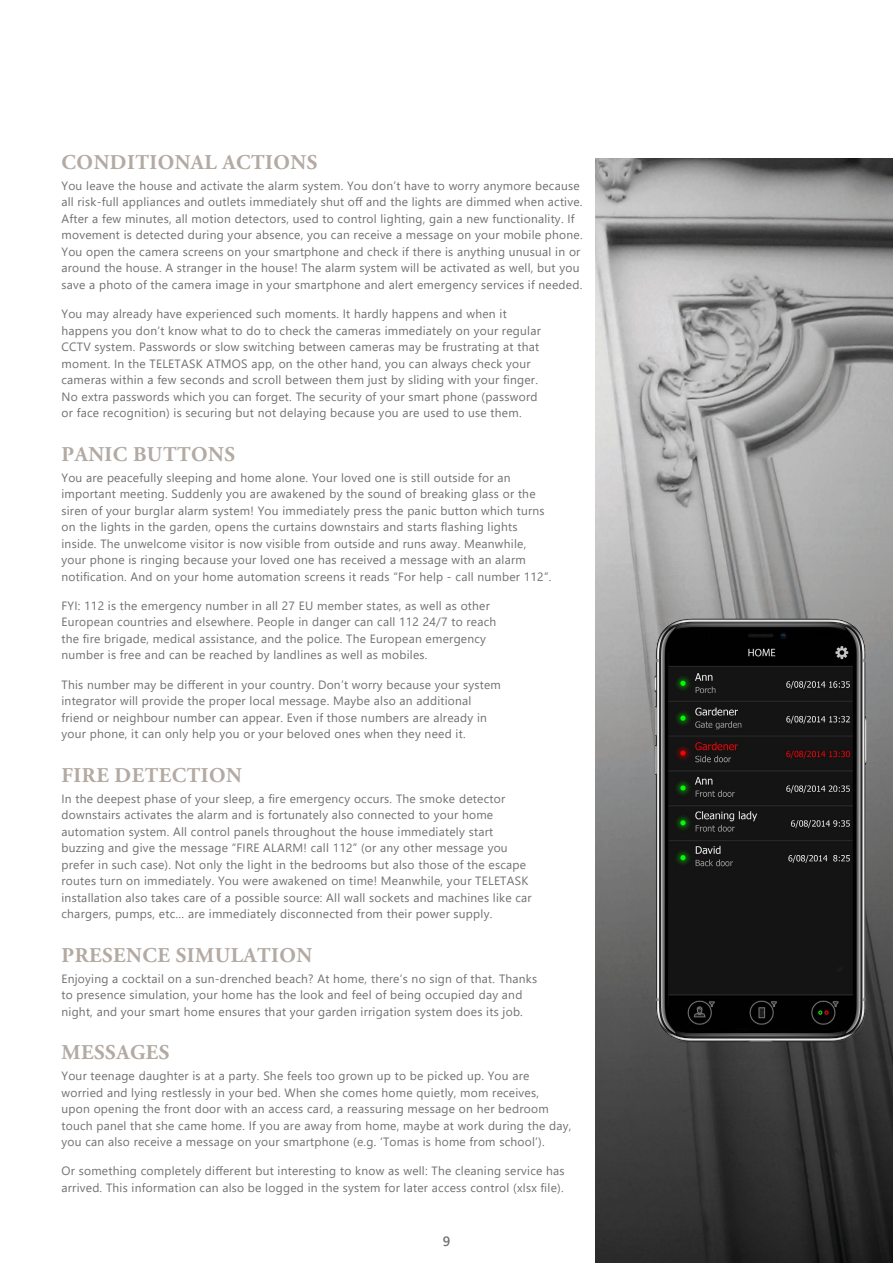
<style>
.page{position:relative;width:893px;height:1263px;background:#fff}
.page>*{position:absolute;margin:0;border:0;box-sizing:border-box;transform-origin:0 0}
.t1{font:700 21px "Adobe Garamond Pro";letter-spacing:.025em;color:#b3aaa3}
.t2{font:600 13.5px "Segoe UI";color:#70706f}
.t3{font:12px/16.5px "Segoe UI";letter-spacing:.02em;color:#70706f}
</style>
<div class="page">
<img style="left:595px;top:158px;width:298px;height:1105px">
<img style="left:631px;top:602px;width:260px;height:457px">
<h1 class="t1" style="left:62px;top:150px;width:257px">CONDITIONAL ACTIONS</h1>
<p class="t3" style="left:62px;top:176px;width:523px">You leave the house and activate the alarm system. You don’t have to worry anymore because all risk-full appliances and outlets immediately shut off and the lights are dimmed when active.<br>After a few minutes, all motion detectors, used to control lighting, gain a new functionality. If movement is detected during your absence, you can receive a message on your mobile phone.<br>You open the camera screens on your smartphone and check if there is anything unusual in or around the house. A stranger in the house! The alarm system will be activated as well, but you save a photo of the camera image in your smartphone and alert emergency services if needed.</p>
<p class="t3" style="left:62px;top:304px;width:481px">You may already have experienced such moments. It hardly happens and when it happens you don’t know what to do to check the cameras immediately on your regular CCTV system. Passwords or slow switching between cameras may be frustrating at that moment. In the TELETASK ATMOS app, on the other hand, you can always check your cameras within a few seconds and scroll between them just by sliding with your finger.<br>No extra passwords which you can forget. The security of your smart phone (password or face recognition) is securing but not delaying because you are used to use them.</p>
<h1 class="t1" style="left:62px;top:442px;width:175px">PANIC BUTTONS</h1>
<p class="t3" style="left:62px;top:468px;width:491px">You are peacefully sleeping and home alone. Your loved one is still outside for an important meeting. Suddenly you are awakened by the sound of breaking glass or the siren of your burglar alarm system! You immediately press the panic button which turns on the lights in the garden, opens the curtains downstairs and starts flashing lights inside. The unwelcome visitor is now visible from outside and runs away. Meanwhile, your phone is ringing because your loved one has received a message with an alarm notification. And on your home automation screens it reads “For help - call number 112”.</p>
<p class="t3" style="left:62px;top:596px;width:436px">FYI: 112 is the emergency number in all 27 EU member states, as well as other European countries and elsewhere. People in danger can call 112 24/7 to reach the fire brigade, medical assistance, and the police. The European emergency number is free and can be reached by landlines as well as mobiles.</p>
<p class="t3" style="left:62px;top:675px;width:441px">This number may be different in your country. Don’t worry because your system integrator will provide the proper local message. Maybe also an additional friend or neighbour number can appear. Even if those numbers are already in your phone, it can only help you or your beloved ones when they need it.</p>
<h1 class="t1" style="left:62px;top:763px;width:182px">FIRE DETECTION</h1>
<p class="t3" style="left:62px;top:789px;width:472px">In the deepest phase of your sleep, a fire emergency occurs. The smoke detector downstairs activates the alarm and is fortunately also connected to your home automation system. All control panels throughout the house immediately start buzzing and give the message “FIRE ALARM! call 112” (or any other message you prefer in such case). Not only the light in the bedrooms but also those of the escape routes turn on immediately. You were awakened on time! Meanwhile, your TELETASK installation also takes care of a possible source: All wall sockets and machines like car chargers, pumps, etc… are immediately disconnected from their power supply.</p>
<h1 class="t1" style="left:62px;top:943px;width:252px">PRESENCE SIMULATION</h1>
<p class="t3" style="left:62px;top:969px;width:477px">Enjoying a cocktail on a sun-drenched beach? At home, there’s no sign of that. Thanks to presence simulation, your home has the look and feel of being occupied day and night, and your smart home ensures that your garden irrigation system does its job.</p>
<h1 class="t1" style="left:62px;top:1040px;width:109px">MESSAGES</h1>
<p class="t3" style="left:62px;top:1066px;width:511px">Your teenage daughter is at a party. She feels too grown up to be picked up. You are worried and lying restlessly in your bed. When she comes home quietly, mom receives,<br>upon opening the front door with an access card, a reassuring message on her bedroom touch panel that she came home. If you are away from home, maybe at work during the day, you can also receive a message on your smartphone (e.g. ‘Tomas is home from school’).</p>
<p class="t3" style="left:62px;top:1162px;width:505px">Or something completely different but interesting to know as well: The cleaning service has arrived. This information can also be logged in the system for later access control (xlsx file).</p>
<p class="t2" style="left:443px;top:1228px;width:9px">9</p>
</div>
